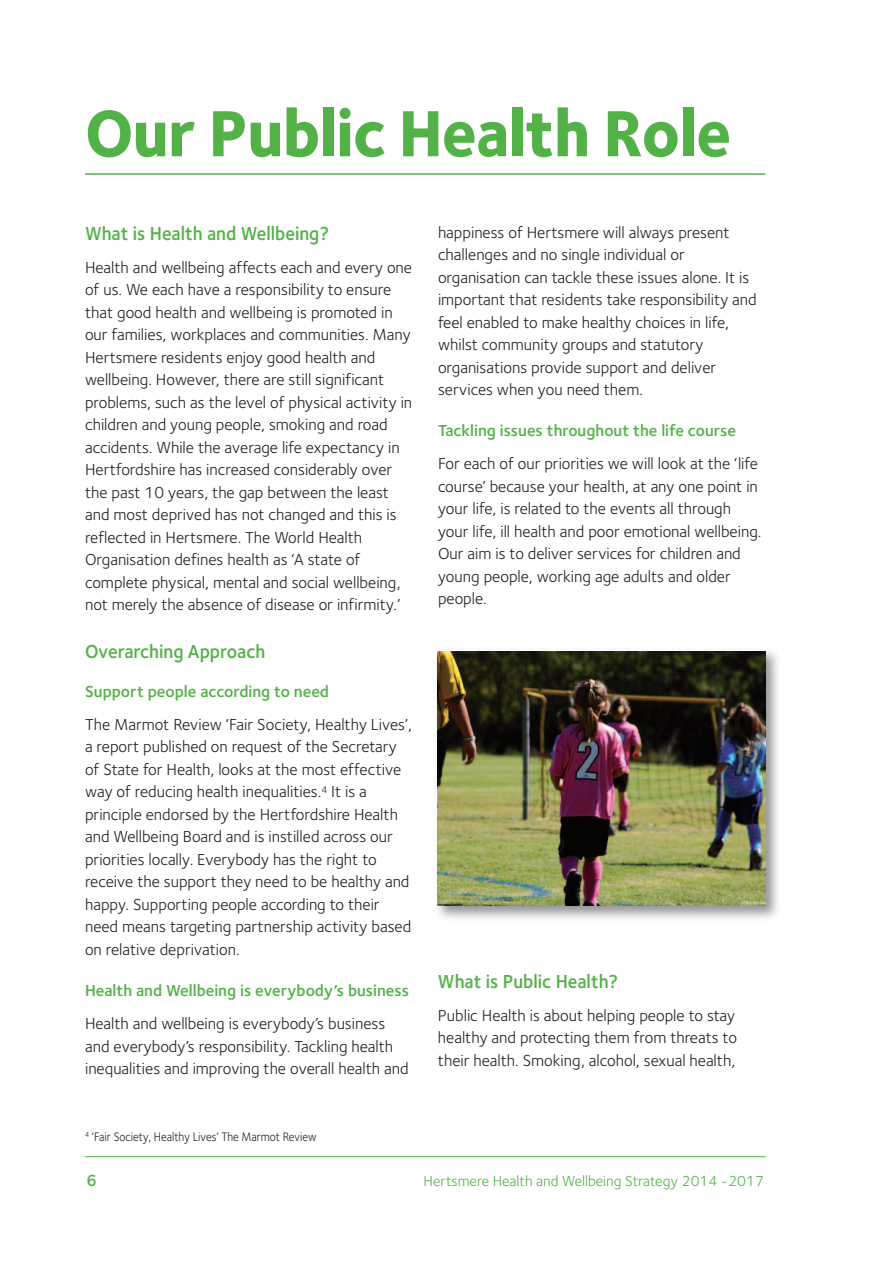
<style>
.page{position:relative;width:893px;height:1263px;background:#fff}
.page>*{position:absolute;margin:0;border:0;box-sizing:border-box;transform-origin:0 0}
.t1{font:800 67.5px "Foundry Sterling";letter-spacing:-.015em;color:#53b247;scale:.95 1}
.t2{font:600 19.5px "Foundry Sterling";color:#53b247;scale:.95 1}
.t3{font:16.5px/22.5px "Foundry Sterling";color:#231f20}
.t4{font:600 16.5px "Foundry Sterling";color:#53b247}
.t5{font:15px "Foundry Sterling";color:#53b247}
.t6{font:12.75px "Foundry Sterling";color:#231f20;scale:.9 1}
</style>
<div class="page">
<hr style="left:85px;top:1156px;width:680px;height:1px;background:#53b247">
<hr style="left:85px;top:173px;width:680px;height:2px;background:#53b247">
<img style="left:437px;top:651px;width:341px;height:268px">
<img style="left:438px;top:651px;width:327px;height:255px">
<h1 class="t1" style="left:85px;top:107px;width:682px">Our Public Health Role</h1>
<p class="t2" style="left:85px;top:226px;width:259px">What is Health and Wellbeing?</p>
<p class="t3" style="left:85px;top:257px;width:329px">Health and wellbeing affects each and every one of us. We each have a responsibility to ensure that good health and wellbeing is promoted in our families, workplaces and communities. Many Hertsmere residents enjoy good health and wellbeing. However, there are still significant problems, such as the level of physical activity in children and young people, smoking and road accidents. While the average life expectancy in Hertfordshire has increased considerably over the past 10 years, the gap between the least and most deprived has not changed and this is reflected in Hertsmere. The World Health Organisation defines health as ‘A state of complete physical, mental and social wellbeing, not merely the absence of disease or infirmity.’</p>
<p class="t2" style="left:85px;top:644px;width:191px">Overarching Approach</p>
<p class="t4" style="left:85px;top:685px;width:246px">Support people according to need</p>
<p class="t3" style="left:85px;top:714px;width:329px">The Marmot Review ‘Fair Society, Healthy Lives’, a report published on request of the Secretary of State for Health, looks at the most effective way of reducing health inequalities.<sup>4</sup> It is a principle endorsed by the Hertfordshire Health and Wellbeing Board and is instilled across our priorities locally. Everybody has the right to receive the support they need to be healthy and happy. Supporting people according to their need means targeting partnership activity based on relative deprivation.</p>
<p class="t4" style="left:85px;top:984px;width:325px">Health and Wellbeing is everybody’s business</p>
<p class="t3" style="left:85px;top:1014px;width:325px">Health and wellbeing is everybody’s business and everybody’s responsibility. Tackling health inequalities and improving the overall health and</p>
<p class="t6" style="left:85px;top:1131px;width:259px"><sup>4</sup> ‘Fair Society, Healthy Lives’ The Marmot Review</p>
<p class="t3" style="left:438px;top:222px;width:320px">happiness of Hertsmere will always present challenges and no single individual or organisation can tackle these issues alone. It is important that residents take responsibility and feel enabled to make healthy choices in life, whilst community groups and statutory organisations provide support and deliver services when you need them.</p>
<p class="t4" style="left:438px;top:424px;width:300px">Tackling issues throughout the life course</p>
<p class="t3" style="left:438px;top:454px;width:325px">For each of our priorities we will look at the ‘life course’ because your health, at any one point in your life, is related to the events all through your life, ill health and poor emotional wellbeing.<br>Our aim is to deliver services for children and young people, working age adults and older people.</p>
<p class="t2" style="left:438px;top:973px;width:191px">What is Public Health?</p>
<p class="t3" style="left:438px;top:1005px;width:300px;text-align:justify">Public Health is about helping people to stay healthy and protecting them from threats to their health. Smoking, alcohol, sexual health,</p>
<p class="t4" style="left:87px;top:1174px;width:12px">6</p>
<p class="t5" style="left:424px;top:1175px;width:342px">Hertsmere Health and Wellbeing Strategy 2014 -2017</p>
</div>
